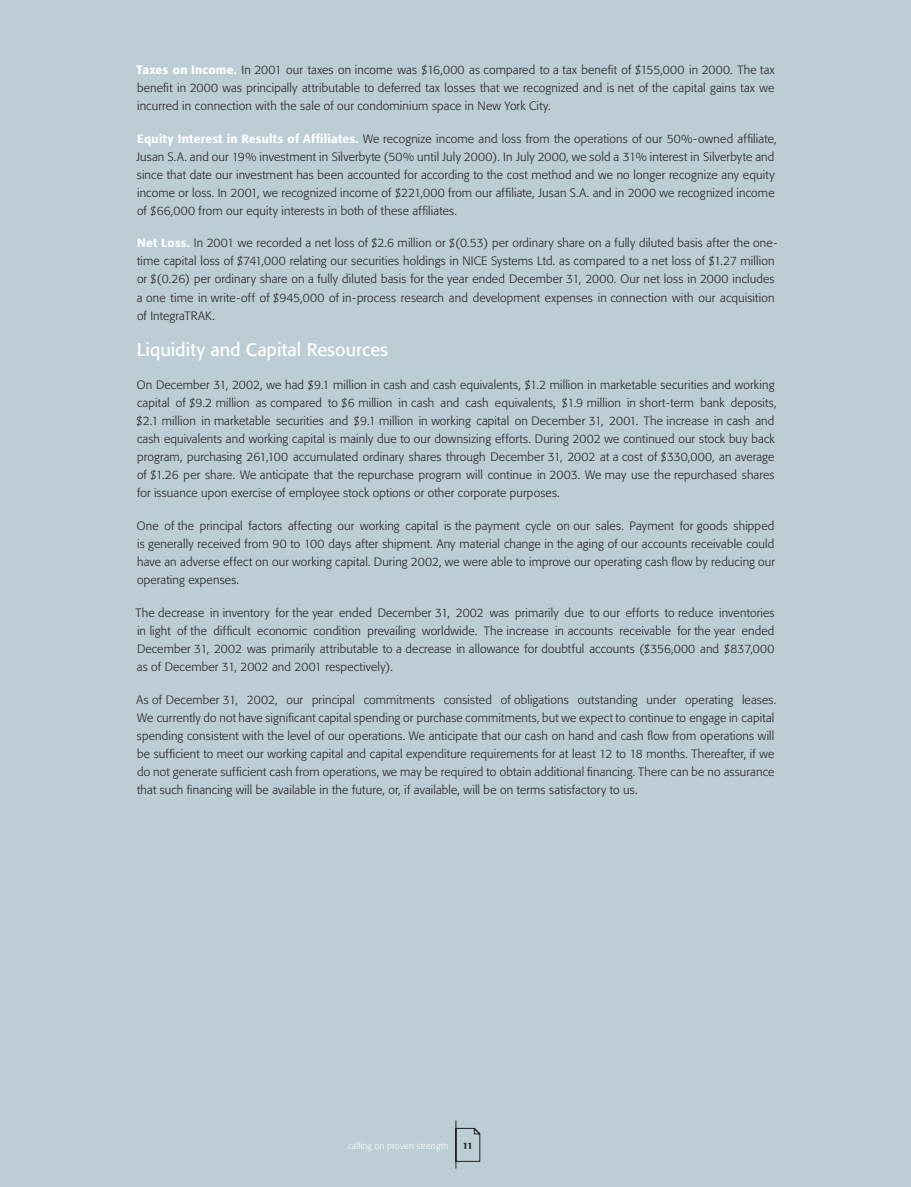
<style>
.page{position:relative;width:911px;height:1187px;background:#fff}
.page>*{position:absolute;margin:0;border:0;box-sizing:border-box;transform-origin:0 0}
.t1{font:18px "Formata";color:#fff}
.t2{font:300 12px/18px "Formata";letter-spacing:.01em;color:#231f20}
.t3{font:300 9px "Formata";letter-spacing:.02em;color:#fff}
.t4{font:500 9px "Formata";color:#231f20}
.s1{font-weight:500;color:#fff}
</style>
<div class="page">
<div style="left:0;top:0;width:910px;height:1186px;background:#bccdd6"></div>
<svg style="left:455px;top:1120px;width:25px;height:48px"></svg>
<p class="t2" style="left:137px;top:61px;width:639px;text-align:justify"><span class="s1">Taxes on Income.</span> In 2001 our taxes on income was $16,000 as compared to a tax benefit of $155,000 in 2000. The tax benefit in 2000 was principally attributable to deferred tax losses that we recognized and is net of the capital gains tax we incurred in connection with the sale of our condominium space in New York City.</p>
<p class="t2" style="left:136px;top:130px;width:642px"><span class="s1">Equity Interest in Results of Affiliates.</span> We recognize income and loss from the operations of our 50%-owned affiliate, Jusan S.A. and our 19% investment in Silverbyte (50% until July 2000). In July 2000, we sold a 31% interest in Silverbyte and since that date our investment has been accounted for according to the cost method and we no longer recognize any equity income or loss. In 2001, we recognized income of $221,000 from our affiliate, Jusan S.A. and in 2000 we recognized income of $66,000 from our equity interests in both of these affiliates.</p>
<p class="t2" style="left:137px;top:235px;width:642px"><span class="s1">Net Loss.</span> In 2001 we recorded a net loss of $2.6 million or $(0.53) per ordinary share on a fully diluted basis after the one&shy;time capital loss of $741,000 relating our securities holdings in NICE Systems Ltd. as compared to a net loss of $1.27 million or $(0.26) per ordinary share on a fully diluted basis for the year ended December 31, 2000. Our net loss in 2000 includes a one time in write-off of $945,000 of in-process research and development expenses in connection with our acquisition of IntegraTRAK.</p>
<h1 class="t1" style="left:137px;top:341px;width:253px">Liquidity and Capital Resources</h1>
<p class="t2" style="left:137px;top:376px;width:641px">On December 31, 2002, we had $9.1 million in cash and cash equivalents, $1.2 million in marketable securities and working capital of $9.2 million as compared to $6 million in cash and cash equivalents, $1.9 million in short-term bank deposits, $2.1 million in marketable securities and $9.1 million in working capital on December 31, 2001. The increase in cash and cash equivalents and working capital is mainly due to our downsizing efforts. During 2002 we continued our stock buy back program, purchasing 261,100 accumulated ordinary shares through December 31, 2002 at a cost of $330,000, an average of $1.26 per share. We anticipate that the repurchase program will continue in 2003. We may use the repurchased shares for issuance upon exercise of employee stock options or other corporate purposes.</p>
<p class="t2" style="left:137px;top:517px;width:639px;text-align:justify">One of the principal factors affecting our working capital is the payment cycle on our sales. Payment for goods shipped is generally received from 90 to 100 days after shipment. Any material change in the aging of our accounts receivable could have an adverse effect on our working capital. During 2002, we were able to improve our operating cash flow by reducing our operating expenses.</p>
<p class="t2" style="left:136px;top:604px;width:640px;text-align:justify">The decrease in inventory for the year ended December 31, 2002 was primarily due to our efforts to reduce inventories in light of the difficult economic condition prevailing worldwide. The increase in accounts receivable for the year ended December 31, 2002 was primarily attributable to a decrease in allowance for doubtful accounts ($356,000 and $837,000 as of December 31, 2002 and 2001 respectively).</p>
<p class="t2" style="left:137px;top:691px;width:641px">As of December 31, 2002, our principal commitments consisted of obligations outstanding under operating leases.<br>We currently do not have significant capital spending or purchase commitments, but we expect to continue to engage in capital spending consistent with the level of our operations. We anticipate that our cash on hand and cash flow from operations will be sufficient to meet our working capital and capital expenditure requirements for at least 12 to 18 months. Thereafter, if we do not generate sufficient cash from operations, we may be required to obtain additional financing. There can be no assurance that such financing will be available in the future, or, if available, will be on terms satisfactory to us.</p>
<p class="t3" style="left:347px;top:1141px;width:102px">calling on proven strength</p>
<p class="t4" style="left:463px;top:1141px;width:11px">11</p>
</div>
